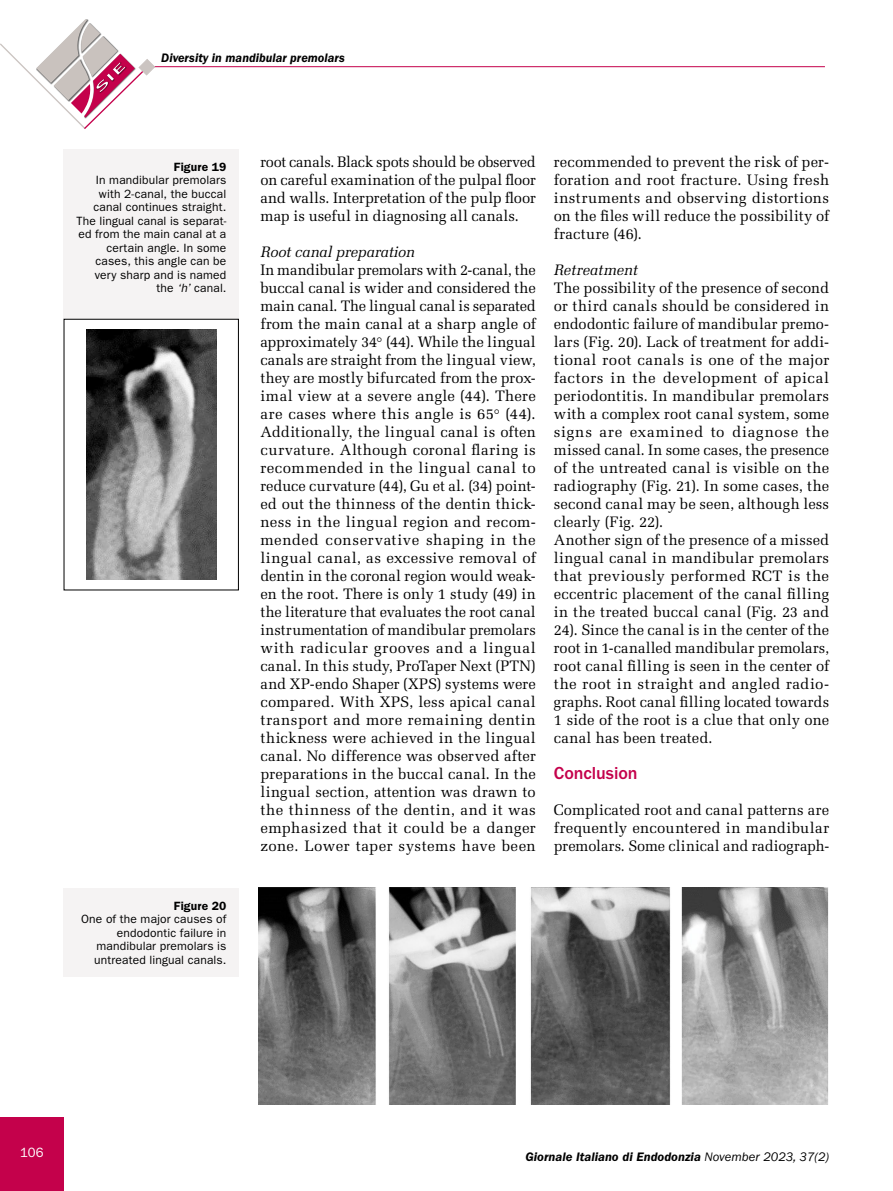
<style>
.page{position:relative;width:893px;height:1191px;background:#fff}
.page>*{position:absolute;margin:0;border:0;box-sizing:border-box;transform-origin:0 0}
._000_TNT_01{font:500 18px "ITC Franklin Gothic Std";letter-spacing:-.005em;color:#c4014b}
._004_TES{font:15.15px/18px "Melior LT Std";letter-spacing:.01em;color:#000;text-align:justify}
._004_TES-2{font:15.15px/18px "Melior LT Std";letter-spacing:.01em;color:#000;text-align:justify;scale:.96 1}
._004_TES-3{font:italic 15.15px "Melior LT Std";color:#000}
.t1{font:13.5px "ITC Franklin Gothic Std";color:#fff}
.t2{font:italic 600 12.75px "ITC Franklin Gothic Std";color:#000}
._010_DIDA{font:12px/13.5px "ITC Franklin Gothic Std";letter-spacing:.015em;color:#000;text-align:right}
._010_DIDA-2{font:600 12px "ITC Franklin Gothic Std";letter-spacing:.015em;color:#000}
.s1{font-family:"Franklin Gothic";font-style:italic}
.s2{font-weight:400}
</style>
<div class="page">
<div style="left:0;top:1118px;width:64px;height:73px;background:#c4014b"></div>
<hr style="left:147px;top:66px;width:678px;height:1px;background:#c4014b">
<svg style="left:0;top:19px;width:155px;height:110px"></svg>
<div style="left:64px;top:149px;width:175px;height:169px;background:#f5f3f3"></div>
<img style="left:86px;top:330px;width:130px;height:249px">
<div style="left:64px;top:319px;width:175px;height:271px;border:1px solid #000"></div>
<div style="left:64px;top:888px;width:175px;height:88px;background:#f5f3f3"></div>
<img style="left:258px;top:888px;width:571px;height:216px">
<p class="t2" style="left:161px;top:51px;width:185px">Diversity in mandibular premolars</p>
<p class="_010_DIDA-2" style="left:174px;top:159px;width:54px">Figure 19</p>
<p class="_010_DIDA" style="left:77px;top:173px;width:151px">In mandibular premolars with 2-canal, the buccal canal continues straight.<br>The lingual canal is separat&shy;ed from the main canal at a certain angle. In some cases, this angle can be very sharp and is named the <span class="s1">‘h’</span> canal.</p>
<p class="_010_DIDA-2" style="left:174px;top:898px;width:54px">Figure 20</p>
<p class="_010_DIDA" style="left:81px;top:912px;width:147px">One of the major causes of endodontic failure in mandibular premolars is untreated lingual canals.</p>
<p class="_004_TES-2" style="left:260px;top:153px;width:288px">root canals. Black spots should be observed on careful examination of the pulpal floor and walls. Interpretation of the pulp floor map is useful in diagnosing all canals.</p>
<p class="_004_TES-3" style="left:260px;top:243px;width:156px">Root canal preparation</p>
<p class="_004_TES" style="left:260px;top:261px;width:277px">In mandibular premolars with 2-canal, the buccal canal is wider and considered the main canal. The lingual canal is separated from the main canal at a sharp angle of approximately 34° (44). While the lingual canals are straight from the lingual view, they are mostly bifurcated from the prox&shy;imal view at a severe angle (44). There are cases where this angle is 65° (44).<br>Additionally, the lingual canal is often curvature. Although coronal flaring is recommended in the lingual canal to reduce curvature (44), Gu et al. (34) point&shy;ed out the thinness of the dentin thick&shy;ness in the lingual region and recom&shy;mended conservative shaping in the lingual canal, as excessive removal of dentin in the coronal region would weak&shy;en the root. There is only 1 study (49) in the literature that evaluates the root canal instrumentation of mandibular premolars with radicular grooves and a lingual canal. In this study, ProTaper Next (PTN) and XP-endo Shaper (XPS) systems were compared. With XPS, less apical canal transport and more remaining dentin thickness were achieved in the lingual canal. No difference was observed after preparations in the buccal canal. In the lingual section, attention was drawn to the thinness of the dentin, and it was emphasized that it could be a danger zone. Lower taper systems have been</p>
<p class="_004_TES" style="left:554px;top:153px;width:277px">recommended to prevent the risk of per&shy;foration and root fracture. Using fresh instruments and observing distortions on the files will reduce the possibility of fracture (46).</p>
<p class="_004_TES-3" style="left:554px;top:261px;width:85px">Retreatment</p>
<p class="_004_TES" style="left:554px;top:279px;width:277px">The possibility of the presence of second or third canals should be considered in endodontic failure of mandibular premo&shy;lars (Fig. 20). Lack of treatment for addi&shy;tional root canals is one of the major factors in the development of apical periodontitis. In mandibular premolars with a complex root canal system, some signs are examined to diagnose the missed canal. In some cases, the presence of the untreated canal is visible on the radiography (Fig. 21). In some cases, the second canal may be seen, although less clearly (Fig. 22).</p>
<p class="_004_TES" style="left:554px;top:531px;width:277px">Another sign of the presence of a missed lingual canal in mandibular premolars that previously performed RCT is the eccentric placement of the canal filling in the treated buccal canal (Fig. 23 and 24). Since the canal is in the center of the root in 1-canalled mandibular premolars, root canal filling is seen in the center of the root in straight and angled radio&shy;graphs. Root canal filling located towards 1 side of the root is a clue that only one canal has been treated.</p>
<p class="_000_TNT_01" style="left:554px;top:763px;width:85px">Conclusion</p>
<p class="_004_TES" style="left:554px;top:801px;width:277px">Complicated root and canal patterns are frequently encountered in mandibular premolars. Some clinical and radiograph-</p>
<p class="t1" style="left:20px;top:1144px;width:25px">106</p>
<p class="t2" style="left:525px;top:1149px;width:305px">Giornale Italiano di Endodonzia <span class="s2">November 2023, 37(2)</span></p>
</div>
